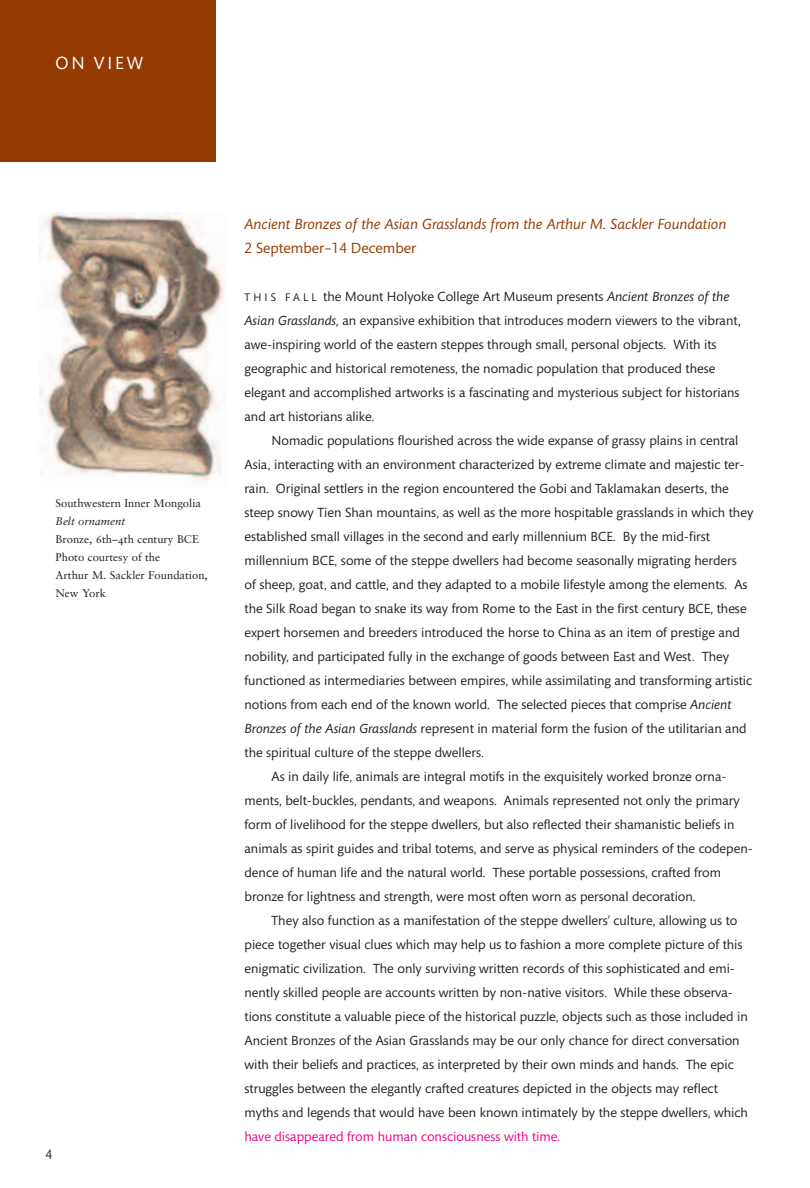
<style>
.page{position:relative;width:810px;height:1188px;background:#fff}
.page>*{position:absolute;margin:0;border:0;box-sizing:border-box;transform-origin:0 0}
.t1{font:18px "Mundo Sans";letter-spacing:.155em;color:#fff}
.t2{font:italic 15px "Mundo Sans";color:#933b03}
.t3{font:15px "Mundo Sans";color:#933b03}
.t4{font:13.5px/24px "Mundo Sans";color:#231f20}
.t5{font:13.5px "Mundo Sans";color:#ed028c}
.t6{font:11.25px/18px "Sabon";color:#231f20}
.t7{font:11.25px "Sabon Italic Os F";color:#231f20}
.s1{font-family:"Sabon Roman SC"}
.s2{font-size:11.25px}
.s3{font-style:italic}
</style>
<div class="page">
<div style="left:0;top:0;width:216px;height:162px;background:#933b03"></div>
<img style="left:39px;top:213px;width:187px;height:268px">
<h1 class="t1" style="left:56px;top:56px;width:89px">ON VIEW</h1>
<p class="t6" style="left:56px;top:495px;width:147px">Southwestern Inner Mongolia</p>
<p class="t7" style="left:56px;top:517px;width:71px">Belt ornament</p>
<p class="t6" style="left:56px;top:531px;width:154px">Bronze, <span class="s1">6</span>th–<span class="s1">4</span>th century BCE<br>Photo courtesy of the<br>Arthur M. Sackler Foundation,<br>New York</p>
<p class="t4" style="left:46px;top:1144px;width:8px">4</p>
<p class="t2" style="left:244px;top:218px;width:483px">Ancient Bronzes of the Asian Grasslands from the Arthur M. Sackler Foundation</p>
<p class="t3" style="left:244px;top:242px;width:173px">2 September–14 December</p>
<p class="t4" style="left:244px;top:286px;width:498px"><span class="s2">T H I S F A L L</span> the Mount Holyoke College Art Museum presents <span class="s3">Ancient Bronzes of the Asian Grasslands,</span> an expansive exhibition that introduces modern viewers to the vibrant, awe-inspiring world of the eastern steppes through small, personal objects. With its geographic and historical remoteness, the nomadic population that produced these elegant and accomplished artworks is a fascinating and mysterious subject for historians and art historians alike.</p>
<p class="t4" style="left:271px;top:430px;width:468px">Nomadic populations flourished across the wide expanse of grassy plains in central</p>
<p class="t4" style="left:244px;top:454px;width:502px">Asia, interacting with an environment characterized by extreme climate and majestic ter-</p>
<p class="t4" style="left:244px;top:478px;width:486px">rain. Original settlers in the region encountered the Gobi and Taklamakan deserts, the</p>
<p class="t4" style="left:244px;top:502px;width:510px">steep snowy Tien Shan mountains, as well as the more hospitable grasslands in which they</p>
<p class="t4" style="left:244px;top:526px;width:467px">established small villages in the second and early millennium BCE. By the mid-first</p>
<p class="t4" style="left:244px;top:550px;width:494px">millennium BCE, some of the steppe dwellers had become seasonally migrating herders</p>
<p class="t4" style="left:244px;top:574px;width:505px">of sheep, goat, and cattle, and they adapted to a mobile lifestyle among the elements. As</p>
<p class="t4" style="left:244px;top:598px;width:504px">the Silk Road began to snake its way from Rome to the East in the first century BCE, these</p>
<p class="t4" style="left:244px;top:622px;width:497px">expert horsemen and breeders introduced the horse to China as an item of prestige and</p>
<p class="t4" style="left:244px;top:646px;width:486px">nobility, and participated fully in the exchange of goods between East and West. They</p>
<p class="t4" style="left:244px;top:670px;width:509px">functioned as intermediaries between empires, while assimilating and transforming artistic</p>
<p class="t4" style="left:244px;top:694px;width:489px">notions from each end of the known world. The selected pieces that comprise <span class="s3">Ancient</span></p>
<p class="t4" style="left:244px;top:718px;width:504px"><span class="s3">Bronzes of the Asian Grasslands</span> represent in material form the fusion of the utilitarian and</p>
<p class="t4" style="left:244px;top:742px;width:241px">the spiritual culture of the steppe dwellers.</p>
<p class="t4" style="left:271px;top:766px;width:457px">As in daily life, animals are integral motifs in the exquisitely worked bronze orna-</p>
<p class="t4" style="left:244px;top:790px;width:497px">ments, belt-buckles, pendants, and weapons. Animals represented not only the primary</p>
<p class="t4" style="left:244px;top:814px;width:492px">form of livelihood for the steppe dwellers, but also reflected their shamanistic beliefs in</p>
<p class="t4" style="left:244px;top:838px;width:510px">animals as spirit guides and tribal totems, and serve as physical reminders of the codepen-</p>
<p class="t4" style="left:244px;top:862px;width:478px">dence of human life and the natural world. These portable possessions, crafted from</p>
<p class="t4" style="left:244px;top:886px;width:453px">bronze for lightness and strength, were most often worn as personal decoration.</p>
<p class="t4" style="left:271px;top:910px;width:468px">They also function as a manifestation of the steppe dwellers’ culture, allowing us to</p>
<p class="t4" style="left:244px;top:934px;width:500px">piece together visual clues which may help us to fashion a more complete picture of this</p>
<p class="t4" style="left:244px;top:958px;width:492px">enigmatic civilization. The only surviving written records of this sophisticated and emi-</p>
<p class="t4" style="left:244px;top:982px;width:490px">nently skilled people are accounts written by non-native visitors. While these observa-</p>
<p class="t4" style="left:244px;top:1006px;width:505px">tions constitute a valuable piece of the historical puzzle, objects such as those included in</p>
<p class="t4" style="left:244px;top:1030px;width:497px">Ancient Bronzes of the Asian Grasslands may be our only chance for direct conversation</p>
<p class="t4" style="left:244px;top:1054px;width:491px">with their beliefs and practices, as interpreted by their own minds and hands. The epic</p>
<p class="t4" style="left:244px;top:1078px;width:475px">struggles between the elegantly crafted creatures depicted in the objects may reflect</p>
<p class="t4" style="left:244px;top:1102px;width:505px">myths and legends that would have been known intimately by the steppe dwellers, which</p>
<p class="t5" style="left:244px;top:1131px;width:317px">have disappeared from human consciousness with time.</p>
</div>
